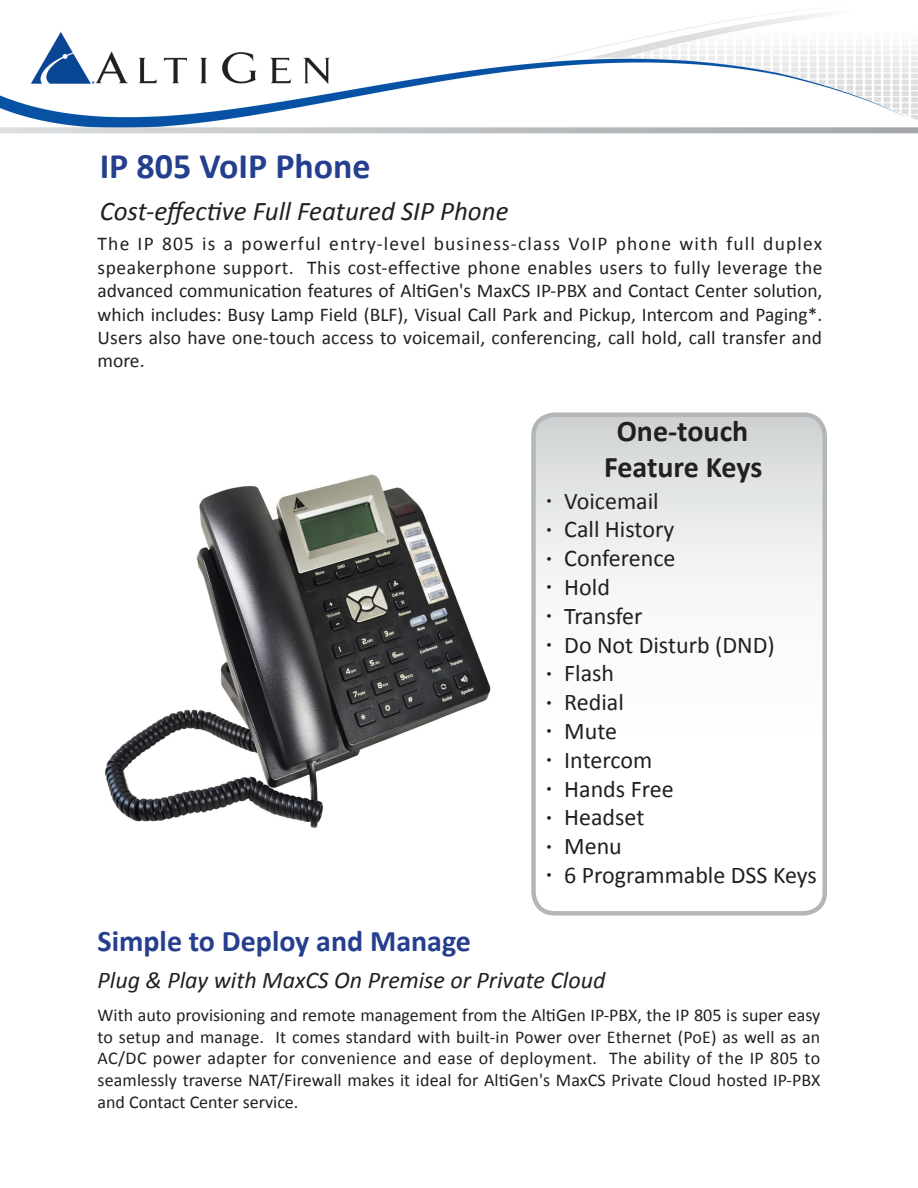
<style>
.page{position:relative;width:918px;height:1188px;background:#fff}
.page>*{position:absolute;margin:0;border:0;box-sizing:border-box;transform-origin:0 0}
.t1{font:700 36px "Calibri";color:#253f8e}
.t2{font:700 30px "Calibri";color:#253f8e}
.t3{font:700 30px/36px "Calibri";color:#231f20;text-align:center}
.t4{font:italic 27px "Calibri";color:#231f20}
.t5{font:24px "Calibri";color:#231f20}
.t6{font:italic 24px "Calibri";color:#231f20}
.t7{font:19.5px/23.4px "Calibri";letter-spacing:.01em;color:#231f20;text-align:justify}
.t8{font:18px/21.6px "Calibri";color:#231f20;text-align:justify}
.s1{font-family:"Adobe Ming Std";font-weight:300}
</style>
<div class="page">
<img style="left:0;top:11px;width:918px;height:116px">
<img style="left:25px;top:20px;width:310px;height:70px">
<svg style="left:0;top:127px;width:918px;height:6px"></svg>
<img style="left:105px;top:474px;width:386px;height:354px">
<svg style="left:536px;top:417px;width:286px;height:494px"></svg>
<div style="left:531px;top:412px;width:296px;height:504px;border:4px solid #b4b7b9;border-radius:21px"></div>
<p class="t1" style="left:100px;top:143px;width:272px">IP 805 VoIP Phone</p>
<p class="t4" style="left:100px;top:193px;width:410px">Cost-effective Full Featured SIP Phone</p>
<p class="t7" style="left:98px;top:232px;width:726px">The IP 805 is a powerful entry-level business-class VoIP phone with full duplex speakerphone support. This cost-effective phone enables users to fully leverage the advanced communication features of AltiGen's MaxCS IP-PBX and Contact Center solution, which includes: Busy Lamp Field (BLF), Visual Call Park and Pickup, Intercom and Paging*.<br>Users also have one-touch access to voicemail, conferencing, call hold, call transfer and more.</p>
<p class="t3" style="left:604px;top:413px;width:160px">One-touch<br>Feature Keys</p>
<p class="t5" style="left:537px;top:485px;width:123px"><span class="s1">•</span> Voicemail</p>
<p class="t5" style="left:537px;top:514px;width:139px"><span class="s1">•</span> Call History</p>
<p class="t5" style="left:537px;top:543px;width:140px"><span class="s1">•</span> Conference</p>
<p class="t5" style="left:537px;top:572px;width:74px"><span class="s1">•</span> Hold</p>
<p class="t5" style="left:537px;top:601px;width:107px"><span class="s1">•</span> Transfer</p>
<p class="t5" style="left:537px;top:629px;width:239px"><span class="s1">•</span> Do Not Disturb (DND)</p>
<p class="t5" style="left:537px;top:658px;width:78px"><span class="s1">•</span> Flash</p>
<p class="t5" style="left:537px;top:687px;width:88px"><span class="s1">•</span> Redial</p>
<p class="t5" style="left:537px;top:716px;width:81px"><span class="s1">•</span> Mute</p>
<p class="t5" style="left:537px;top:745px;width:116px"><span class="s1">•</span> Intercom</p>
<p class="t5" style="left:537px;top:773px;width:138px"><span class="s1">•</span> Hands Free</p>
<p class="t5" style="left:537px;top:802px;width:109px"><span class="s1">•</span> Headset</p>
<p class="t5" style="left:537px;top:831px;width:86px"><span class="s1">•</span> Menu</p>
<p class="t5" style="left:537px;top:860px;width:281px"><span class="s1">•</span> 6 Programmable DSS Keys</p>
<p class="t2" style="left:98px;top:922px;width:375px">Simple to Deploy and Manage</p>
<p class="t6" style="left:98px;top:964px;width:509px">Plug &amp; Play with MaxCS On Premise or Private Cloud</p>
<p class="t8" style="left:98px;top:1004px;width:724px">With auto provisioning and remote management from the AltiGen IP-PBX, the IP 805 is super easy to setup and manage. It comes standard with built-in Power over Ethernet (PoE) as well as an AC/DC power adapter for convenience and ease of deployment. The ability of the IP 805 to seamlessly traverse NAT/Firewall makes it ideal for AltiGen's MaxCS Private Cloud hosted IP-PBX and Contact Center service.</p>
</div>
